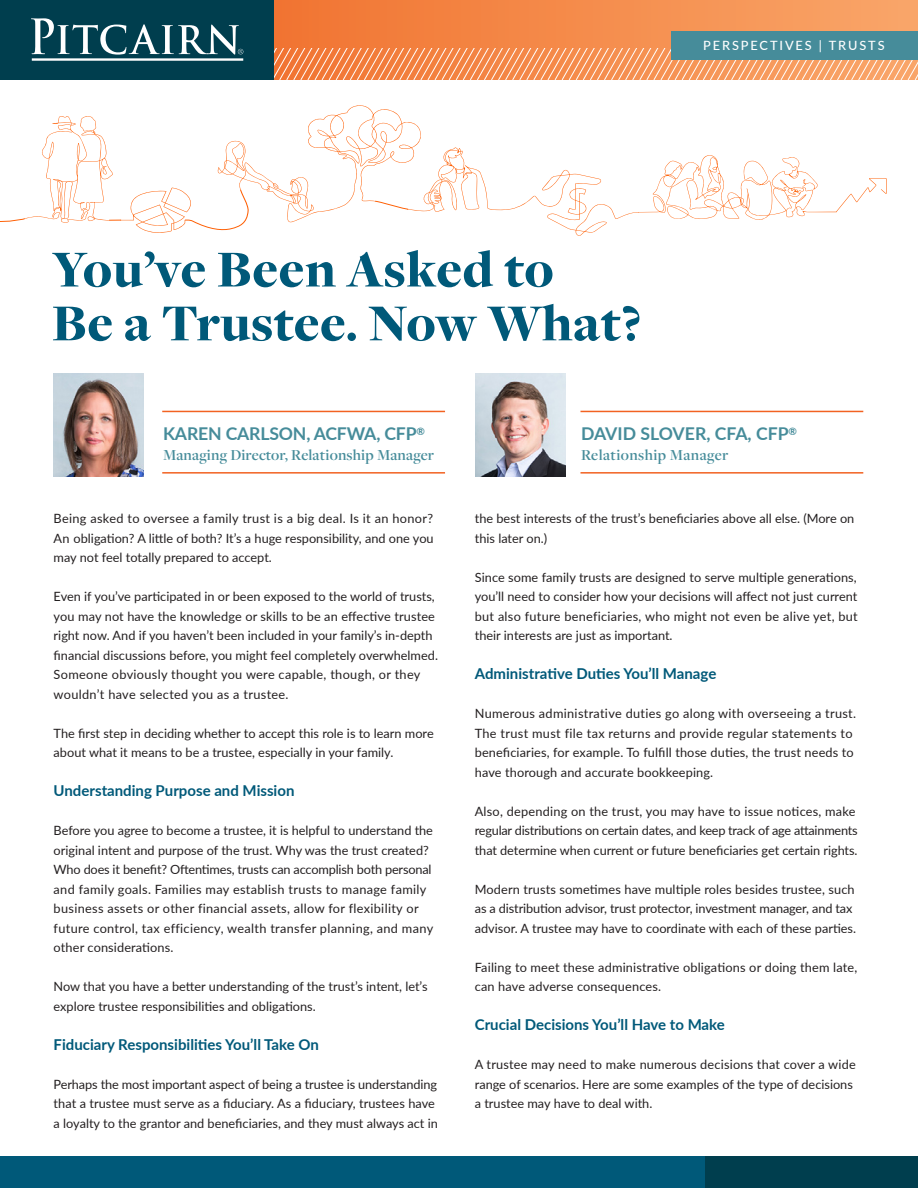
<style>
.page{position:relative;width:918px;height:1188px;background:#fff}
.page>*{position:absolute;margin:0;border:0;box-sizing:border-box;transform-origin:0 0}
.t1{font:900 53.85px/53.8px "Freight Disp Pro";letter-spacing:.01em;color:#005979}
.t2{font:700 17.7px "Lato";letter-spacing:-.01em;color:#468c9a}
.t3{font:600 15.9px "Freight Disp Pro";letter-spacing:.01em;color:#468c9a}
.t4{font:700 15px "Lato";color:#005979}
.t5{font:12.75px/19.5px "Lato";color:#231f20}
.t6{font:500 12.75px "Lato";letter-spacing:.15em;color:#fff}
</style>
<div class="page">
<svg style="left:0;top:105px;width:887px;height:131px"></svg>
<svg style="left:273px;top:0;width:645px;height:18px;background:#f48c4d"></svg>
<div style="left:0;top:0;width:273px;height:79px;background:#003e4e"></div>
<div style="left:704px;top:1156px;width:214px;height:32px;background:#003e4e"></div>
<div style="left:0;top:1156px;width:704px;height:32px;background:#005979"></div>
<svg style="left:31px;top:18px;width:887px;height:61px"></svg>
<div style="left:671px;top:31px;width:247px;height:29px;background:#468c9a"></div>
<img style="left:54px;top:373px;width:90px;height:104px">
<img style="left:475px;top:373px;width:90px;height:104px">
<hr style="left:162px;top:472px;width:283px;height:2px;background:#f26221">
<hr style="left:580px;top:472px;width:283px;height:2px;background:#f26221">
<hr style="left:162px;top:411px;width:283px;height:1px;background:#f26221">
<hr style="left:580px;top:411px;width:283px;height:1px;background:#f26221">
<p class="t6" style="left:703px;top:36px;width:183px">PERSPECTIVES | TRUSTS</p>
<p class="t1" style="left:52px;top:242px;width:591px">You’ve Been Asked to<br>Be a Trustee. Now What?</p>
<p class="t2" style="left:163px;top:421px;width:263px">KAREN CARLSON, ACFWA, CFP<sup>®</sup></p>
<p class="t3" style="left:163px;top:444px;width:273px">Managing Director, Relationship Manager</p>
<p class="t5" style="left:54px;top:508px;width:382px;text-align:justify">Being asked to oversee a family trust is a big deal. Is it an honor?<br>An obligation? A little of both? It’s a huge responsibility, and one you may not feel totally prepared to accept.</p>
<p class="t5" style="left:54px;top:586px;width:386px">Even if you’ve participated in or been exposed to the world of trusts, you may not have the knowledge or skills to be an effective trustee right now. And if you haven’t been included in your family’s in-depth financial discussions before, you might feel completely overwhelmed.<br>Someone obviously thought you were capable, though, or they wouldn’t have selected you as a trustee.</p>
<p class="t5" style="left:54px;top:723px;width:382px">The first step in deciding whether to accept this role is to learn more about what it means to be a trustee, especially in your family.</p>
<p class="t4" style="left:54px;top:780px;width:242px">Understanding Purpose and Mission</p>
<p class="t5" style="left:54px;top:820px;width:381px">Before you agree to become a trustee, it is helpful to understand the original intent and purpose of the trust. Why was the trust created?<br>Who does it benefit? Oftentimes, trusts can accomplish both personal and family goals. Families may establish trusts to manage family business assets or other financial assets, allow for flexibility or future control, tax efficiency, wealth transfer planning, and many other considerations.</p>
<p class="t5" style="left:54px;top:976px;width:375px">Now that you have a better understanding of the trust’s intent, let’s explore trustee responsibilities and obligations.</p>
<p class="t4" style="left:54px;top:1033px;width:267px">Fiduciary Responsibilities You’ll Take On</p>
<p class="t5" style="left:54px;top:1074px;width:386px">Perhaps the most important aspect of being a trustee is understanding that a trustee must serve as a fiduciary. As a fiduciary, trustees have a loyalty to the grantor and beneficiaries, and they must always act in</p>
<p class="t2" style="left:581px;top:421px;width:218px">DAVID SLOVER, CFA, CFP<sup>®</sup></p>
<p class="t3" style="left:581px;top:444px;width:149px">Relationship Manager</p>
<p class="t5" style="left:475px;top:508px;width:381px">the best interests of the trust’s beneficiaries above all else. (More on this later on.)</p>
<p class="t5" style="left:475px;top:567px;width:385px;text-align:justify">Since some family trusts are designed to serve multiple generations, you’ll need to consider how your decisions will affect not just current but also future beneficiaries, who might not even be alive yet, but their interests are just as important.</p>
<p class="t4" style="left:475px;top:663px;width:243px">Administrative Duties You’ll Manage</p>
<p class="t5" style="left:475px;top:703px;width:383px">Numerous administrative duties go along with overseeing a trust.<br>The trust must file tax returns and provide regular statements to beneficiaries, for example. To fulfill those duties, the trust needs to have thorough and accurate bookkeeping.</p>
<p class="t5" style="left:475px;top:801px;width:384px">Also, depending on the trust, you may have to issue notices, make regular distributions on certain dates, and keep track of age attainments that determine when current or future beneficiaries get certain rights.</p>
<p class="t5" style="left:475px;top:879px;width:383px">Modern trusts sometimes have multiple roles besides trustee, such as a distribution advisor, trust protector, investment manager, and tax advisor. A trustee may have to coordinate with each of these parties.</p>
<p class="t5" style="left:475px;top:957px;width:384px">Failing to meet these administrative obligations or doing them late, can have adverse consequences.</p>
<p class="t4" style="left:475px;top:1014px;width:252px">Crucial Decisions You’ll Have to Make</p>
<p class="t5" style="left:475px;top:1054px;width:383px">A trustee may need to make numerous decisions that cover a wide range of scenarios. Here are some examples of the type of decisions a trustee may have to deal with.</p>
</div>
